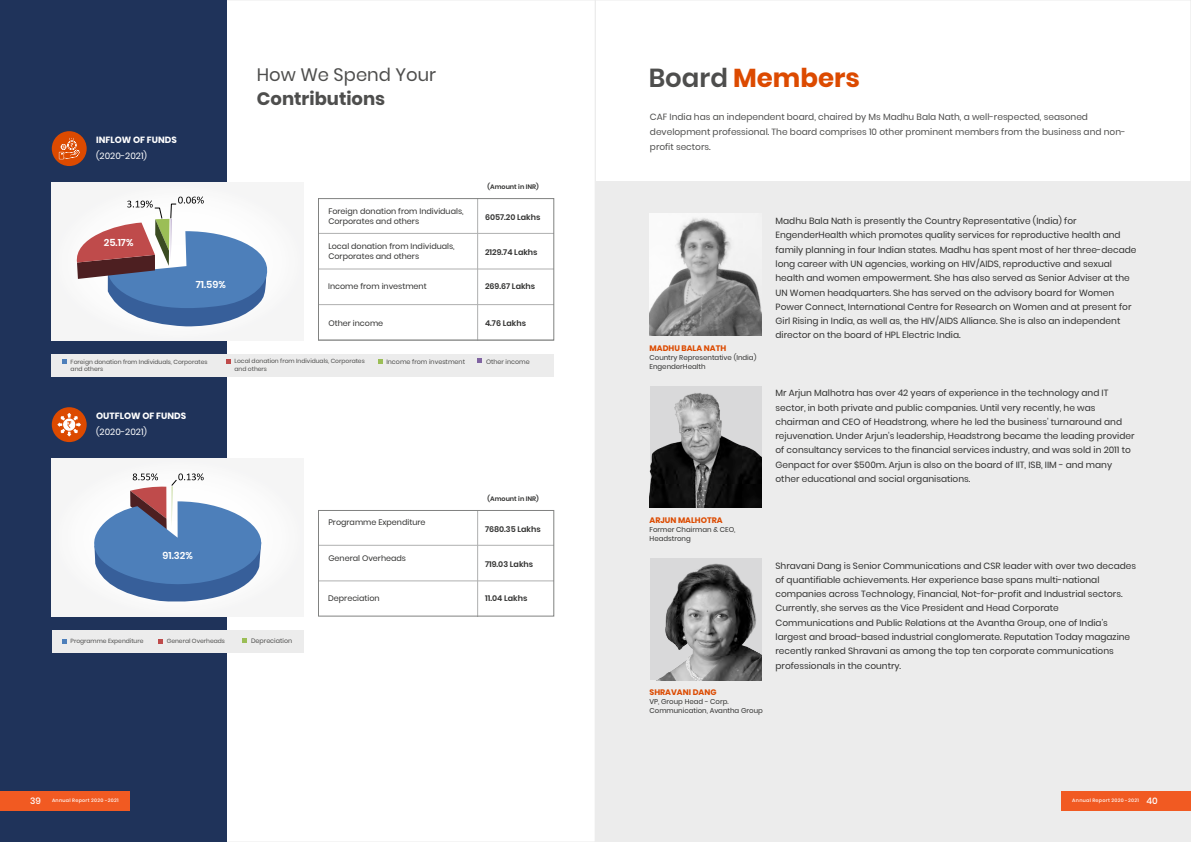
<style>
.page{position:relative;width:1191px;height:842px;background:#fff}
.page>*{position:absolute;margin:0;border:0;box-sizing:border-box;transform-origin:0 0}
.t1{font:700 26px "Poppins";color:#dc4a00}
.t2{font:18px "Poppins";color:#4e4e4d}
.t3{font:700 18px "Poppins";color:#4e4e4d}
.t4{font:600 9.9px "Poppins";color:#fff}
.t5{font:9px/14.3px "Poppins";color:#313130}
.t6{font:9px/15.1px "Poppins";color:#4e4e4d}
.t7{font:700 9px "Poppins";color:#fff}
.t8{font:9px "Poppins";color:#fff}
.t9{font:8px/10.6px "Poppins";color:#313130}
.t10{font:600 8px "Poppins";color:#313130}
.t11{font:700 8px "Poppins";color:#dc4a00}
.t12{font:7px/8.6px "Poppins";color:#313130}
.t13{font:600 6.5px "Poppins";color:#313130}
.t14{font:6.4px "Poppins";color:#4e4e4d}
.t15{font:6px/7.4px "Poppins";color:#4e4e4d}
.t16{font:500 4.8px "Poppins";letter-spacing:.06em;color:#fff}
.s1{font-size:9px}
.s2{font-weight:600;color:#4e4e4d}
</style>
<div class="page">
<div style="left:0;top:0;width:227px;height:842px;background:#1f335a"></div>
<div style="left:0;top:791px;width:129px;height:20px;background:#f15a22"></div>
<div style="left:52px;top:183px;width:252px;height:157px;background:#f5f5f5"></div>
<svg style="left:76px;top:197px;width:192px;height:130px"></svg>
<hr style="left:318px;top:233px;width:236px;height:1px;background:#afb0b0">
<hr style="left:318px;top:269px;width:236px;height:1px;background:#afb0b0">
<hr style="left:318px;top:304px;width:236px;height:1px;background:#afb0b0">
<hr style="left:477px;top:199px;width:1px;height:141px;background:#afb0b0">
<hr style="left:318px;top:340px;width:236px;height:1px;background:#afb0b0">
<div style="left:318px;top:198px;width:236px;height:142px;border:1px solid #818281"></div>
<div style="left:52px;top:131px;width:35px;height:35px;background:#dc4a00;border-radius:50%"></div>
<div style="left:52px;top:459px;width:252px;height:157px;background:#f5f5f6"></div>
<hr style="left:318px;top:545px;width:236px;height:1px;background:#afb0b0">
<hr style="left:318px;top:580px;width:236px;height:1px;background:#afb0b0">
<hr style="left:477px;top:510px;width:1px;height:106px;background:#afb0b0">
<div style="left:318px;top:510px;width:236px;height:106px;border:1px solid #818281"></div>
<div style="left:52px;top:630px;width:252px;height:22px;background:#ececec"></div>
<svg style="left:63px;top:639px;width:4px;height:4px"></svg>
<svg style="left:159px;top:639px;width:4px;height:4px"></svg>
<svg style="left:243px;top:638px;width:4px;height:4px"></svg>
<div style="left:52px;top:354px;width:502px;height:22px;background:#ececec"></div>
<svg style="left:63px;top:360px;width:4px;height:4px"></svg>
<svg style="left:226px;top:359px;width:4px;height:4px"></svg>
<svg style="left:378px;top:359px;width:4px;height:4px"></svg>
<svg style="left:478px;top:359px;width:4px;height:4px"></svg>
<div style="left:52px;top:407px;width:35px;height:35px;background:#dc4a00;border-radius:50%"></div>
<svg style="left:94px;top:473px;width:168px;height:129px"></svg>
<svg style="left:59px;top:138px;width:21px;height:21px"></svg>
<svg style="left:57px;top:413px;width:24px;height:24px"></svg>
<div style="left:595px;top:182px;width:595px;height:660px;background:#ececec"></div>
<div style="left:1061px;top:791px;width:129px;height:20px;background:#f15a22"></div>
<img style="left:650px;top:214px;width:111px;height:122px">
<div style="left:650px;top:386px;width:111px;height:122px;background:#d9d9da"></div>
<img style="left:650px;top:393px;width:111px;height:115px">
<div style="left:650px;top:558px;width:111px;height:122px;background:#d9d9da"></div>
<img style="left:658px;top:563px;width:103px;height:117px">
<p class="t7" style="left:96px;top:134px;width:82px">INFLOW OF FUNDS</p>
<p class="t8" style="left:96px;top:149px;width:52px">(2020-2021)</p>
<p class="t4" style="left:104px;top:236px;width:31px">25.17%</p>
<p class="t4" style="left:196px;top:277px;width:32px">71.59%</p>
<h2 class="t2" style="left:257px;top:62px;width:181px">How We Spend Your</h2>
<h2 class="t3" style="left:257px;top:86px;width:130px">Contributions</h2>
<p class="t13" style="left:487px;top:182px;width:53px">(Amount in INR)</p>
<p class="t9" style="left:328px;top:205px;width:137px">Foreign donation from Individuals,<br>Corporates and others</p>
<p class="t9" style="left:328px;top:240px;width:128px">Local donation from Individuals,<br>Corporates and others</p>
<p class="t9" style="left:328px;top:281px;width:100px">Income from investment</p>
<p class="t10" style="left:485px;top:281px;width:52px">269.67 Lakhs</p>
<p class="t10" style="left:485px;top:211px;width:57px">6057.20 Lakhs</p>
<p class="t10" style="left:485px;top:246px;width:54px">2129.74 Lakhs</p>
<p class="t9" style="left:328px;top:318px;width:56px">Other income</p>
<p class="t10" style="left:485px;top:317px;width:42px">4.76 Lakhs</p>
<p class="t15" style="left:71px;top:358px;width:138px">Foreign donation from Individuals, Corporates and others</p>
<p class="t15" style="left:234px;top:358px;width:132px">Local donation from Individuals, Corporates and others</p>
<p class="t14" style="left:386px;top:357px;width:80px">Income from investment</p>
<p class="t14" style="left:486px;top:357px;width:45px">Other income</p>
<p class="t7" style="left:96px;top:410px;width:91px">OUTFLOW OF FUNDS</p>
<p class="t8" style="left:96px;top:425px;width:52px">(2020-2021)</p>
<p class="t4" style="left:163px;top:549px;width:32px">91.32%</p>
<p class="t15" style="left:71px;top:637px;width:74px">Programme Expenditure</p>
<p class="t15" style="left:167px;top:637px;width:60px">General Overheads</p>
<p class="t14" style="left:251px;top:636px;width:43px">Depreciation</p>
<p class="t13" style="left:487px;top:494px;width:53px">(Amount in INR)</p>
<p class="t9" style="left:328px;top:517px;width:99px">Programme Expenditure</p>
<p class="t9" style="left:328px;top:552px;width:79px">General Overheads</p>
<p class="t9" style="left:328px;top:593px;width:53px">Depreciation</p>
<p class="t10" style="left:485px;top:592px;width:44px">11.04 Lakhs</p>
<p class="t10" style="left:485px;top:523px;width:57px">7680.35 Lakhs</p>
<p class="t10" style="left:485px;top:558px;width:50px">719.03 Lakhs</p>
<p class="t16" style="left:30px;top:797px;width:90px"><span class="s1">39</span> Annual Report 2020 -2021</p>
<h1 class="t1" style="left:649px;top:59px;width:213px"><span class="s2">Board</span> Members</h1>
<p class="t6" style="left:650px;top:109px;width:477px">CAF India has an independent board, chaired by Ms Madhu Bala Nath, a well-respected, seasoned development professional. The board comprises 10 other prominent members from the business and non&shy;profit sectors.</p>
<p class="t11" style="left:649px;top:342px;width:78px">MADHU BALA NATH</p>
<p class="t12" style="left:649px;top:353px;width:108px">Country Representative (India)<br>EngenderHealth</p>
<p class="t5" style="left:775px;top:214px;width:362px">Madhu Bala Nath is presently the Country Representative (India) for EngenderHealth which promotes quality services for reproductive health and family planning in four Indian states. Madhu has spent most of her three-decade long career with UN agencies, working on HIV/AIDS, reproductive and sexual health and women empowerment. She has also served as Senior Adviser at the UN Women headquarters. She has served on the advisory board for Women Power Connect, International Centre for Research on Women and at present for Girl Rising in India, as well as, the HIV/AIDS Alliance. She is also an independent director on the board of HPL Electric India.</p>
<p class="t5" style="left:775px;top:386px;width:360px">Mr Arjun Malhotra has over 42 years of experience in the technology and IT sector, in both private and public companies. Until very recently, he was chairman and CEO of Headstrong, where he led the business' turnaround and rejuvenation. Under Arjun's leadership, Headstrong became the leading provider of consultancy services to the financial services industry, and was sold in 2011 to Genpact for over $500m. Arjun is also on the board of IIT, ISB, IIM - and many other educational and social organisations.</p>
<p class="t11" style="left:649px;top:515px;width:75px">ARJUN MALHOTRA</p>
<p class="t12" style="left:649px;top:525px;width:87px">Former Chairman &amp; CEO,<br>Headstrong</p>
<p class="t11" style="left:649px;top:687px;width:68px">SHRAVANI DANG</p>
<p class="t12" style="left:649px;top:698px;width:115px">VP, Group Head - Corp.<br>Communication, Avantha Group</p>
<p class="t5" style="left:775px;top:558px;width:362px">Shravani Dang is Senior Communications and CSR leader with over two decades of quantifiable achievements. Her experience base spans multi-national companies across Technology, Financial, Not-for-profit and Industrial sectors.<br>Currently, she serves as the Vice President and Head Corporate Communications and Public Relations at the Avantha Group, one of India’s largest and broad-based industrial conglomerate. Reputation Today magazine recently ranked Shravani as among the top ten corporate communications professionals in the country.</p>
<p class="t16" style="left:1072px;top:797px;width:87px">Annual Report 2020 -2021 <span class="s1">40</span></p>
</div>
